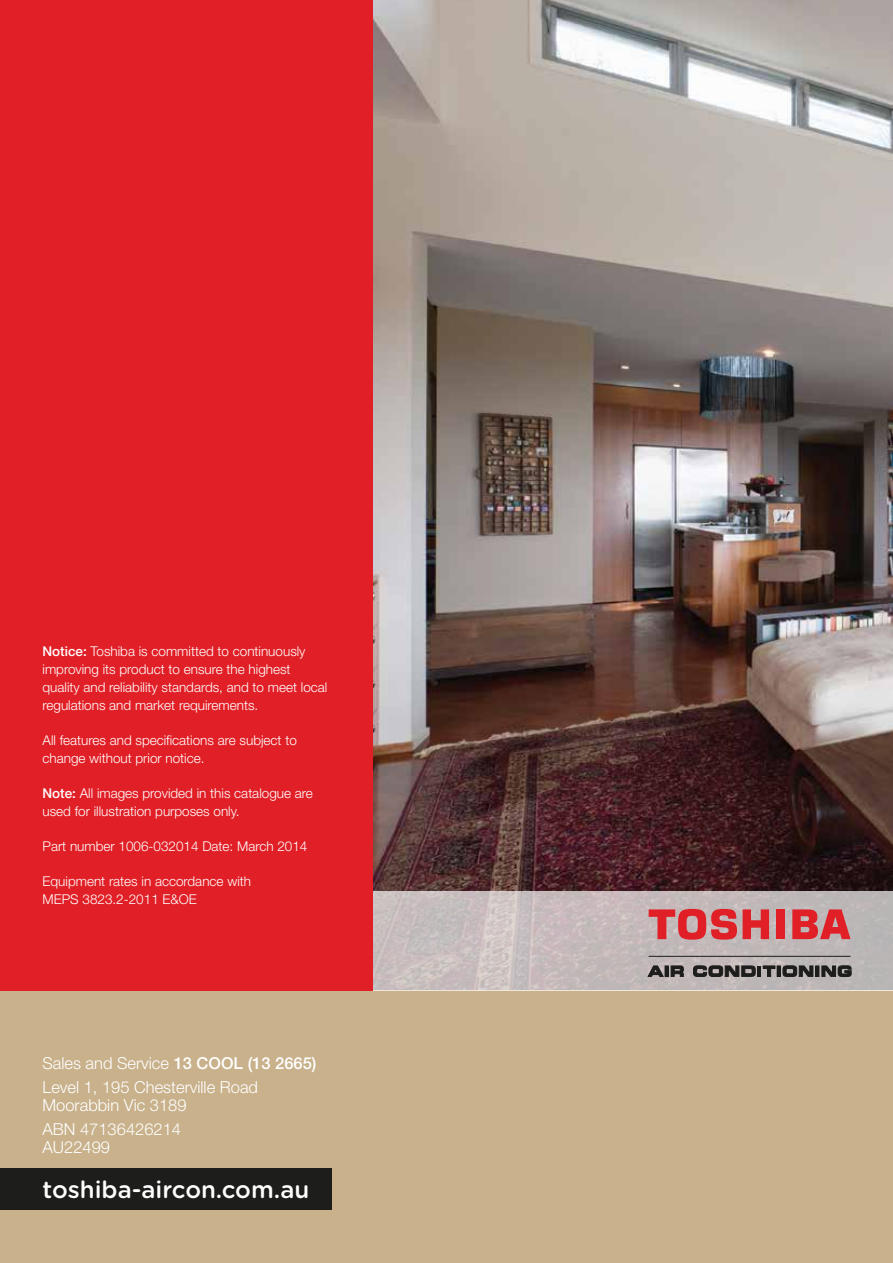
<style>
.page{position:relative;width:893px;height:1263px;background:#fff}
.page>*{position:absolute;margin:0;border:0;box-sizing:border-box;transform-origin:0 0}
.t1{font:500 24px "Gotham Rounded";color:#fff}
.t2{font:300 16.5px/24px "Helvetica Neue";color:#fff}
.t3{font:300 13.5px/18px "Helvetica Neue";color:#fff}
.s1{font-weight:500}
</style>
<div class="page">
<img style="left:373px;top:0;width:520px;height:892px">
<div style="left:0;top:991px;width:893px;height:272px;background:#c8b18b"></div>
<div style="left:0;top:0;width:373px;height:991px;background:#e11f26"></div>
<div style="left:0;top:1168px;width:332px;height:42px;background:#1d1d1b"></div>
<svg style="left:373px;top:892px;width:520px;height:99px;fill:#c4b9bb"></svg>
<svg style="left:647px;top:965px;width:37px;height:12px"></svg>
<svg style="left:693px;top:965px;width:159px;height:12px"></svg>
<div style="left:776px;top:909px;width:9px;height:30px;background:#e11f26"></div>
<svg style="left:743px;top:909px;width:26px;height:30px"></svg>
<svg style="left:792px;top:909px;width:58px;height:30px"></svg>
<svg style="left:649px;top:908px;width:88px;height:32px"></svg>
<hr style="left:649px;top:956px;width:201px;height:1px;background:#1d1d1b">
<p class="t3" style="left:43px;top:641px;width:286px"><span class="s1">Notice:</span> Toshiba is committed to continuously improving its product to ensure the highest quality and reliability standards, and to meet local regulations and market requirements.</p>
<p class="t3" style="left:43px;top:730px;width:256px">All features and specifications are subject to change without prior notice.</p>
<p class="t3" style="left:43px;top:783px;width:272px"><span class="s1">Note:</span> All images provided in this catalogue are used for illustration purposes only.</p>
<p class="t3" style="left:43px;top:836px;width:266px">Part number 1006-032014 Date: March 2014</p>
<p class="t3" style="left:43px;top:871px;width:210px">Equipment rates in accordance with<br>MEPS 3823.2-2011 E&amp;OE</p>
<p class="t2" style="left:43px;top:1050px;width:275px">Sales and Service <span class="s1">13 COOL (13 2665)<br></span>Level 1, 195 Chesterville Road</p>
<p class="t2" style="left:43px;top:1092px;width:146px">Moorabbin Vic 3189<br>ABN 47136426214</p>
<p class="t2" style="left:43px;top:1134px;width:69px">AU22499</p>
<p class="t1" style="left:43px;top:1172px;width:268px">toshiba-aircon.com.au</p>
</div>
